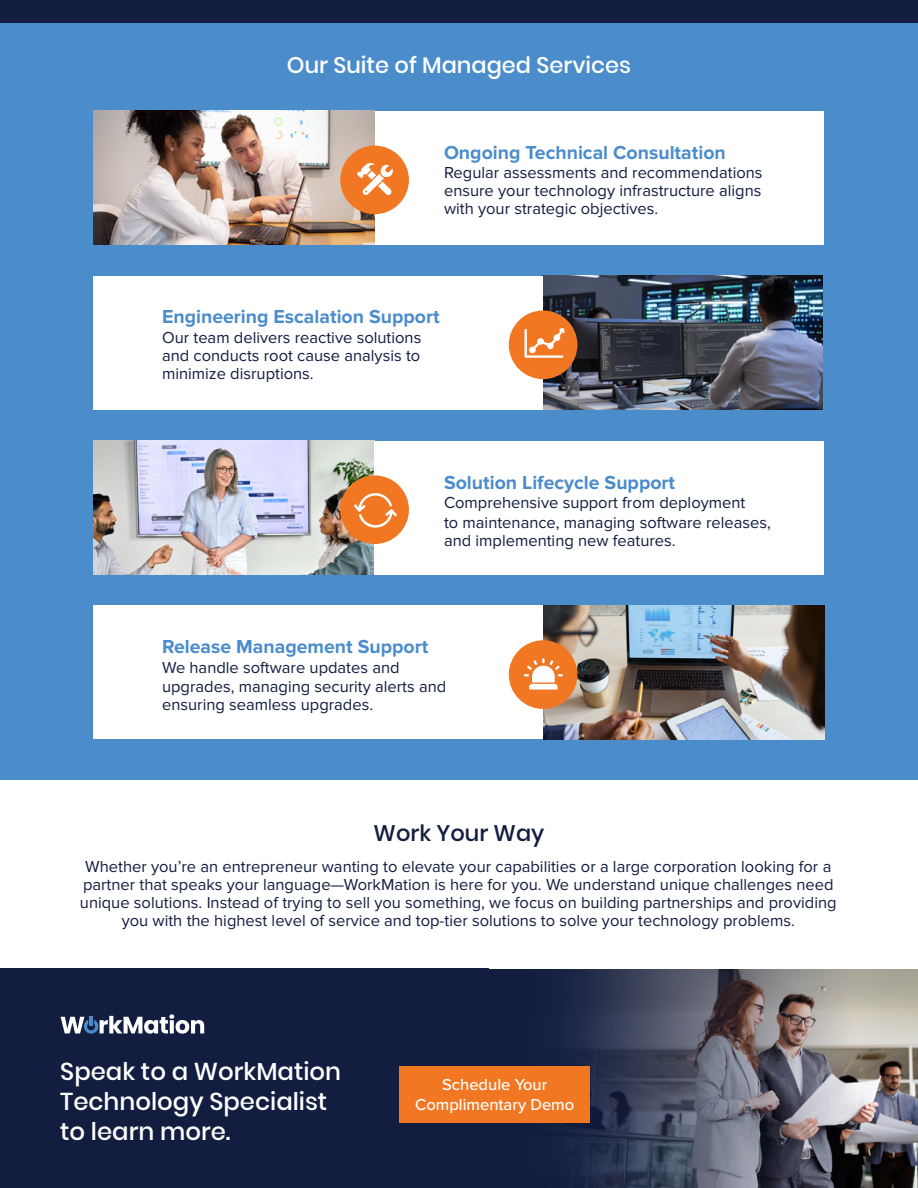
<style>
.page{position:relative;width:918px;height:1188px;background:#fff}
.page>*{position:absolute;margin:0;border:0;box-sizing:border-box;transform-origin:0 0}
.t1{font:500 24.45px/30.2px "Poppins";color:#fff}
.t2{font:500 22.5px "Poppins";color:#fff}
.t3{font:500 22.5px "Poppins";color:#121d40}
.t4{font:700 19.5px "Proxima Nova";color:#4b8cca}
.t5{font:16.5px/18px "Proxima Nova";color:#121d40;text-align:justify}
.t6{font:500 16.5px/19.8px "Proxima Nova";color:#fff;text-align:center}
</style>
<div class="page">
<div style="left:0;top:9px;width:918px;height:771px;background:#4b8cca"></div>
<div style="left:0;top:969px;width:488px;height:219px;background:#121d40"></div>
<img style="left:856px;top:969px;width:62px;height:219px">
<svg style="left:488px;top:969px;width:368px;height:219px;background:#4d5162"></svg>
<div style="left:0;top:0;width:918px;height:23px;background:#121d40"></div>
<svg style="left:61px;top:1014px;width:143px;height:20px"></svg>
<div style="left:400px;top:1066px;width:190px;height:57px;background:#f27723"></div>
<div style="left:375px;top:111px;width:449px;height:133px;background:#fff"></div>
<img style="left:543px;top:276px;width:280px;height:133px">
<div style="left:94px;top:276px;width:449px;height:133px;background:#fff"></div>
<img style="left:94px;top:441px;width:281px;height:133px">
<div style="left:375px;top:441px;width:449px;height:133px;background:#fff"></div>
<div style="left:93px;top:606px;width:459px;height:133px;background:#fff"></div>
<img style="left:94px;top:111px;width:281px;height:133px">
<div style="left:340px;top:146px;width:69px;height:68px;background:#f27723;border-radius:50%"></div>
<div style="left:340px;top:475px;width:69px;height:69px;background:#f27723;border-radius:50%"></div>
<img style="left:543px;top:606px;width:281px;height:133px">
<div style="left:509px;top:310px;width:68px;height:69px;background:#f27723;border-radius:50%"></div>
<div style="left:509px;top:640px;width:68px;height:69px;background:#f27723;border-radius:50%"></div>
<svg style="left:357px;top:163px;width:36px;height:32px"></svg>
<svg style="left:524px;top:328px;width:41px;height:30px"></svg>
<svg style="left:354px;top:493px;width:43px;height:35px"></svg>
<svg style="left:524px;top:658px;width:39px;height:32px"></svg>
<h2 class="t2" style="left:287px;top:52px;width:346px">Our Suite of Managed Services</h2>
<p class="t4" style="left:444px;top:141px;width:283px">Ongoing Technical Consultation</p>
<p class="t5" style="left:444px;top:164px;width:320px">Regular assessments and recommendations ensure your technology infrastructure aligns with your strategic objectives.</p>
<p class="t4" style="left:162px;top:306px;width:279px">Engineering Escalation Support</p>
<p class="t5" style="left:162px;top:328px;width:261px">Our team delivers reactive solutions and conducts root cause analysis to minimize disruptions.</p>
<p class="t4" style="left:444px;top:471px;width:233px">Solution Lifecycle Support</p>
<p class="t5" style="left:444px;top:494px;width:328px;line-height:18.8px;text-align:left">Comprehensive support from deployment<br>to maintenance, managing software releases, and implementing new features.</p>
<p class="t4" style="left:162px;top:636px;width:268px">Release Management Support</p>
<p class="t5" style="left:162px;top:658px;width:286px;line-height:18.8px;text-align:left">We handle software updates and upgrades, managing security alerts and ensuring seamless upgrades.</p>
<h2 class="t3" style="left:374px;top:820px;width:172px">Work Your Way</h2>
<p class="t5" style="left:80px;top:857px;width:758px;text-align:center">Whether you’re an entrepreneur wanting to elevate your capabilities or a large corporation looking for a partner that speaks your language—WorkMation is here for you. We understand unique challenges need unique solutions. Instead of trying to sell you something, we focus on building partnerships and providing you with the highest level of service and top-tier solutions to solve your technology problems.</p>
<h1 class="t1" style="left:60px;top:1056px;width:282px">Speak to a WorkMation<br>Technology Specialist to learn more.</h1>
<p class="t6" style="left:415px;top:1075px;width:161px">Schedule Your<br>Complimentary Demo</p>
</div>
